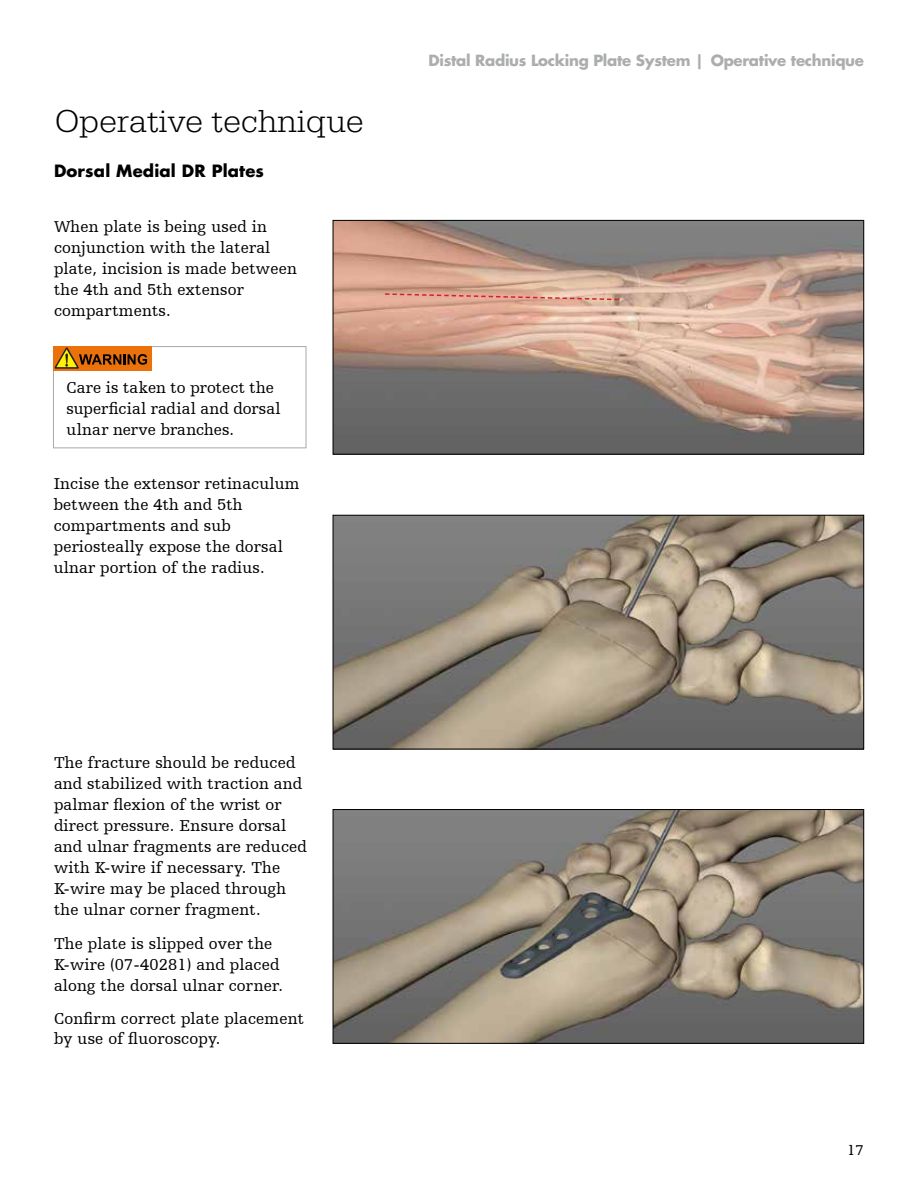
<style>
.page{position:relative;width:918px;height:1188px;background:#fff}
.page>*{position:absolute;margin:0;border:0;box-sizing:border-box;transform-origin:0 0}
.t1{font:300 33px "URW Egyptienne TOT";letter-spacing:.01em;color:#000}
.t2{font:16.5px/21px "Humanist Slabserif 712 BT";letter-spacing:.01em;color:#000}
.t3{font:700 16.5px "Futura For Stryker";letter-spacing:.01em;color:#000}
.t4{font:700 15px "Futura For Stryker";letter-spacing:-.02em;color:#abaead}
.t5{font:15px "Humanist Slabserif 712 BT";color:#000}
</style>
<div class="page">
<img style="left:335px;top:222px;width:527px;height:230px">
<div style="left:333px;top:220px;width:531px;height:234px;border:1px solid #000"></div>
<img style="left:335px;top:517px;width:527px;height:230px">
<div style="left:333px;top:515px;width:531px;height:234px;border:1px solid #000"></div>
<img style="left:335px;top:811px;width:527px;height:231px">
<div style="left:333px;top:809px;width:531px;height:235px;border:1px solid #000"></div>
<svg style="left:383px;top:293px;width:237px;height:8px;background:#e1a18f"></svg>
<div style="left:53px;top:346px;width:253px;height:102px;border:1px solid #a7a9ac"></div>
<div style="left:53px;top:346px;width:99px;height:24px;background:#eb720b"></div>
<svg style="left:55px;top:348px;width:92px;height:21px"></svg>
<h1 class="t1" style="left:55px;top:101px;width:310px">Operative technique</h1>
<p class="t3" style="left:54px;top:160px;width:212px">Dorsal Medial DR Plates</p>
<p class="t2" style="left:54px;top:216px;width:245px">When plate is being used in conjunction with the lateral plate, incision is made between the 4th and 5th extensor compartments.</p>
<p class="t2" style="left:66px;top:377px;width:216px">Care is taken to protect the superficial radial and dorsal ulnar nerve branches.</p>
<p class="t2" style="left:54px;top:473px;width:247px">Incise the extensor retinaculum between the 4th and 5th compartments and sub periosteally expose the dorsal ulnar portion of the radius.</p>
<p class="t4" style="left:429px;top:51px;width:437px">Distal Radius Locking Plate System | Operative technique</p>
<p class="t2" style="left:54px;top:751px;width:254px">The fracture should be reduced and stabilized with traction and palmar flexion of the wrist or direct pressure. Ensure dorsal and ulnar fragments are reduced with K-wire if necessary. The<br>K-wire may be placed through the ulnar corner fragment.</p>
<p class="t2" style="left:54px;top:933px;width:231px">The plate is slipped over the<br>K-wire (07-40281) and placed along the dorsal ulnar corner.</p>
<p class="t2" style="left:54px;top:1009px;width:252px;line-height:19.5px">Confirm correct plate placement by use of fluoroscopy.</p>
<p class="t5" style="left:847px;top:1141px;width:18px">17</p>
</div>
